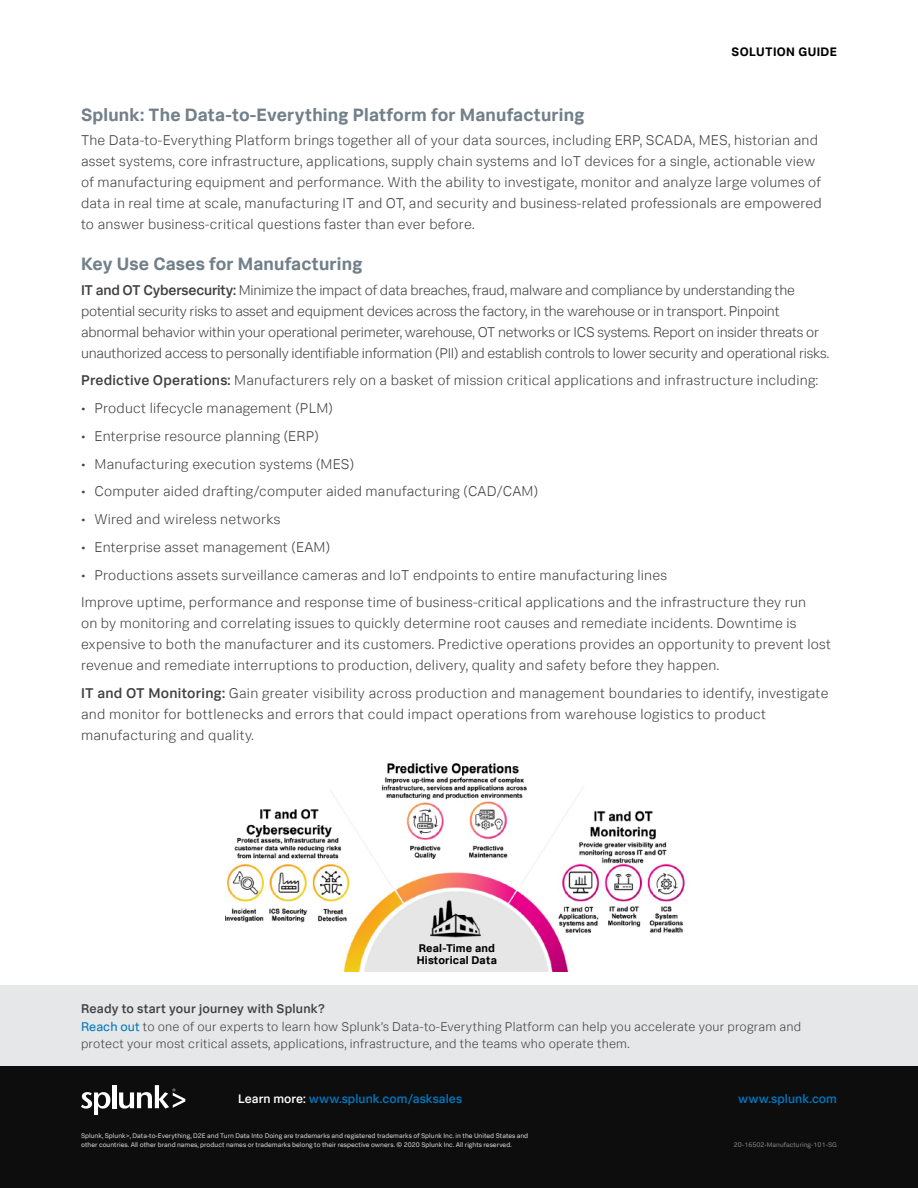
<style>
.page{position:relative;width:918px;height:1188px;background:#fff}
.page>*{position:absolute;margin:0;border:0;box-sizing:border-box;transform-origin:0 0}
.Green_Subheads{font:700 18px "Splunk Data Sans";letter-spacing:.01em;color:#72808a}
.Body_Text{font:300 14.25px/21px "Splunk Data Sans";letter-spacing:.015em;color:#414042}
.Body_Text-2{font:300 14.25px/21px "Splunk Data Sans";letter-spacing:-.015em;color:#414042}
.t1{font:300 12.75px/17.2px "Splunk Data Sans";letter-spacing:.015em;color:#414042}
.t2{font:500 12.45px "Splunk Data Sans";letter-spacing:.005em;color:#0077be}
.t3{font:700 12.3px "Splunk Data Sans";letter-spacing:.03em;color:#000}
.Body_Text-3{font:700 11.25px/12px "Splunk Data Sans";letter-spacing:.015em;color:#000}
.t4{font:6.75px/8.7px "Splunk Data Sans";color:#d1d3d4}
.t5{font:6.75px "Splunk Data Sans";color:#808285}
.s1{font-weight:500}
.s2{font-weight:400;color:#0077be}
.s3{color:#fff}
</style>
<div class="page">
<div style="left:0;top:986px;width:918px;height:80px;background:#e6e7e8"></div>
<div style="left:0;top:1066px;width:918px;height:122px;background:#0d0d0d"></div>
<svg style="left:81px;top:1092px;width:29px;height:22px"></svg>
<hr style="left:112px;top:1085px;width:4px;height:23px;background:#fff">
<svg style="left:119px;top:1085px;width:66px;height:24px"></svg>
<img style="left:225px;top:763px;width:460px;height:209px">
<div style="left:415px;top:938px;width:83px;height:30px;background:#e6e6e6"></div>
<p class="t3" style="left:732px;top:44px;width:107px">SOLUTION GUIDE</p>
<p class="Green_Subheads" style="left:81px;top:104px;width:505px">Splunk: The Data-to-Everything Platform for Manufacturing</p>
<p class="Body_Text" style="left:81px;top:130px;width:742px">The Data-to-Everything Platform brings together all of your data sources, including ERP, SCADA, MES, historian and asset systems, core infrastructure, applications, supply chain systems and IoT devices for a single, actionable view of manufacturing equipment and performance. With the ability to investigate, monitor and analyze large volumes of data in real time at scale, manufacturing IT and OT, and security and business-related professionals are empowered to answer business-critical questions faster than ever before.</p>
<p class="Green_Subheads" style="left:81px;top:253px;width:283px">Key Use Cases for Manufacturing</p>
<p class="Body_Text-2" style="left:81px;top:279px;width:750px"><span class="s1">IT and OT Cybersecurity:</span> Minimize the impact of data breaches, fraud, malware and compliance by understanding the potential security risks to asset and equipment devices across the factory, in the warehouse or in transport. Pinpoint abnormal behavior within your operational perimeter, warehouse, OT networks or ICS systems. Report on insider threats or unauthorized access to personally identifiable information (PII) and establish controls to lower security and operational risks.</p>
<p class="Body_Text" style="left:81px;top:370px;width:739px"><span class="s1">Predictive Operations:</span> Manufacturers rely on a basket of mission critical applications and infrastructure including:</p>
<p class="Body_Text" style="left:81px;top:397px;width:253px">• Product lifecycle management (PLM)</p>
<p class="Body_Text" style="left:81px;top:425px;width:239px">• Enterprise resource planning (ERP)</p>
<p class="Body_Text" style="left:81px;top:453px;width:275px">• Manufacturing execution systems (MES)</p>
<p class="Body_Text" style="left:81px;top:481px;width:459px">• Computer aided drafting/computer aided manufacturing (CAD/CAM)</p>
<p class="Body_Text" style="left:81px;top:508px;width:201px">• Wired and wireless networks</p>
<p class="Body_Text" style="left:81px;top:536px;width:251px">• Enterprise asset management (EAM)</p>
<p class="Body_Text" style="left:81px;top:564px;width:588px">• Productions assets surveillance cameras and IoT endpoints to entire manufacturing lines</p>
<p class="Body_Text" style="left:81px;top:592px;width:752px">Improve uptime, performance and response time of business-critical applications and the infrastructure they run<br>on by monitoring and correlating issues to quickly determine root causes and remediate incidents. Downtime is expensive to both the manufacturer and its customers. Predictive operations provides an opportunity to prevent lost revenue and remediate interruptions to production, delivery, quality and safety before they happen.</p>
<p class="Body_Text" style="left:81px;top:682px;width:749px"><span class="s1">IT and OT Monitoring:</span> Gain greater visibility across production and management boundaries to identify, investigate and monitor for bottlenecks and errors that could impact operations from warehouse logistics to product manufacturing and quality.</p>
<p class="Body_Text-3" style="left:417px;top:942px;width:82px">Real-Time and<br>Historical Data</p>
<p class="t1" style="left:81px;top:1000px;width:722px"><span class="s1">Ready to start your journey with Splunk?<br></span><span class="s2">Reach out</span> to one of our experts to learn how Splunk’s Data-to-Everything Platform can help you accelerate your program and protect your most critical assets, applications, infrastructure, and the teams who operate them.</p>
<p class="t2" style="left:238px;top:1091px;width:226px"><span class="s3">Learn more:</span> www.splunk.com/asksales</p>
<p class="t2" style="left:738px;top:1091px;width:100px">www.splunk.com</p>
<p class="t4" style="left:81px;top:1131px;width:449px">Splunk, Splunk&gt;, Data-to-Everything, D2E and Turn Data Into Doing are trademarks and registered trademarks of Splunk Inc. in the United States and other countries. All other brand names, product names or trademarks belong to their respective owners. © 2020 Splunk Inc. All rights reserved.</p>
<p class="t5" style="left:734px;top:1141px;width:105px">20-16502-Manufacturing-101-SG</p>
</div>
